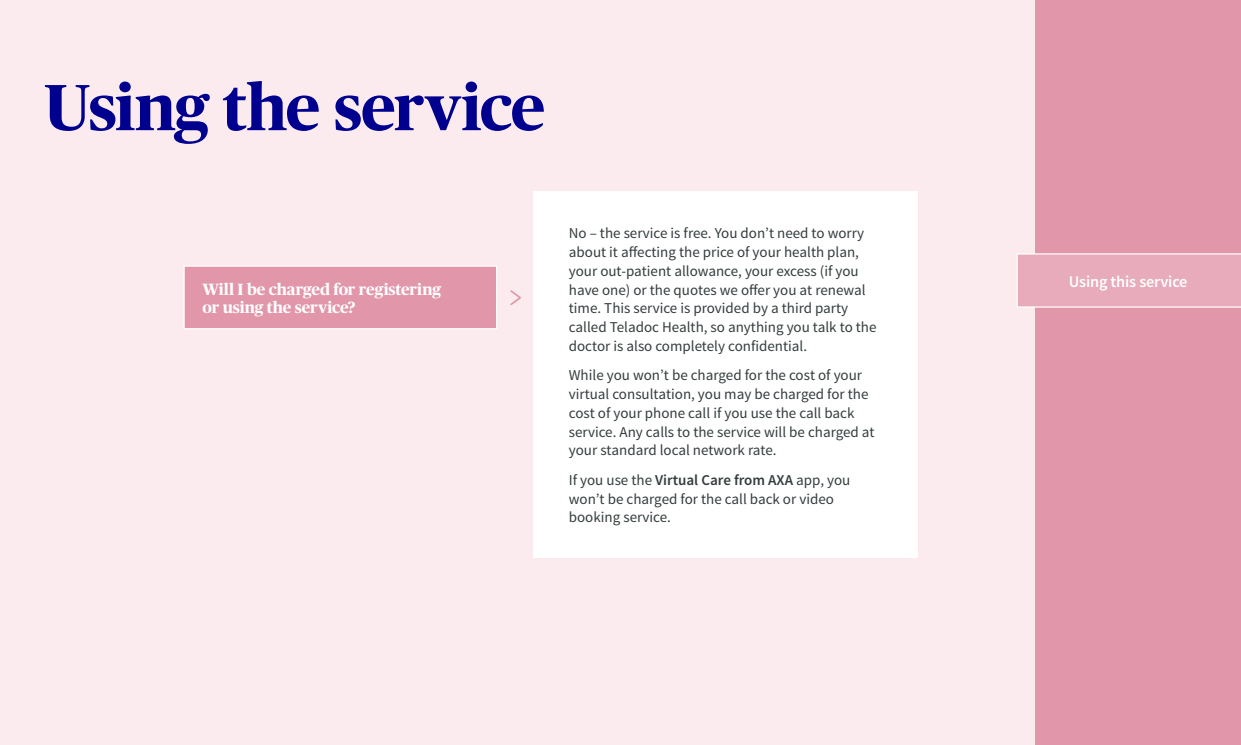
<style>
.page{position:relative;width:1241px;height:745px;background:#fff}
.page>*{position:absolute;margin:0;border:0;box-sizing:border-box;transform-origin:0 0}
.t1{font:700 65px "Publico Headline";letter-spacing:-.02em;color:#00008f}
.BOX_QUESTION{font:700 16.25px/18.8px "Publico Headline";letter-spacing:-.005em;color:#fff}
.t2{font:600 16.25px "Source Sans Pro";letter-spacing:-.01em;color:#fff}
.COPY{font:15px/18.8px "Source Sans Pro";color:#343c3d}
.s1{font-weight:600}
</style>
<div class="page">
<div style="left:1035px;top:0;width:205px;height:744px;background:#e196aa"></div>
<div style="left:0;top:0;width:1035px;height:744px;background:#fcebee"></div>
<svg style="left:1017px;top:253px;width:223px;height:55px;background:#e8aebe"></svg>
<div style="left:533px;top:191px;width:384px;height:366px;background:#fff"></div>
<div style="left:184px;top:266px;width:312px;height:62px;background:#e196aa"></div>
<div style="left:183px;top:265px;width:314px;height:64px;border:1px solid #fff"></div>
<svg style="left:510px;top:290px;width:11px;height:15px"></svg>
<h1 class="t1" style="left:44px;top:61px;width:502px">Using the service</h1>
<p class="BOX_QUESTION" style="left:202px;top:278px;width:240px">Will I be charged for registering or using the service?</p>
<p class="COPY" style="left:568px;top:224px;width:309px">No – the service is free. You don’t need to worry about it affecting the price of your health plan, your out-patient allowance, your excess (if you have one) or the quotes we offer you at renewal time. This service is provided by a third party called Teladoc Health, so anything you talk to the doctor is also completely confidential.</p>
<p class="COPY" style="left:568px;top:366px;width:307px">While you won’t be charged for the cost of your virtual consultation, you may be charged for the cost of your phone call if you use the call back service. Any calls to the service will be charged at your standard local network rate.</p>
<p class="COPY" style="left:568px;top:470px;width:283px">If you use the <span class="s1">Virtual Care from AXA</span> app, you won’t be charged for the call back or video booking service.</p>
<p class="t2" style="left:1068px;top:271px;width:120px">Using this service</p>
</div>
